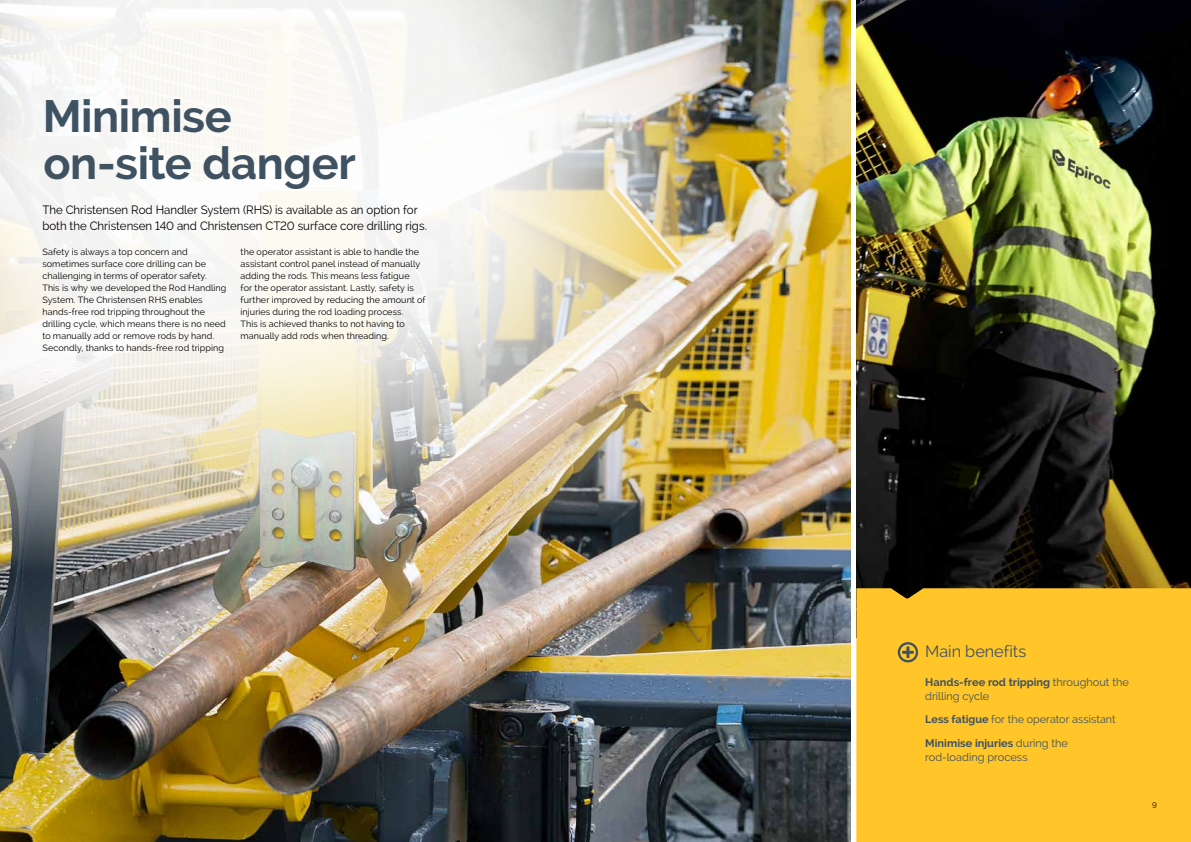
<style>
.page{position:relative;width:1191px;height:842px;background:#fff}
.page>*{position:absolute;margin:0;border:0;box-sizing:border-box;transform-origin:0 0}
.t1{font:700 45px/47px "Raleway";letter-spacing:-.01em;color:#3f5262}
.t2{font:16.3px "Raleway";letter-spacing:-.005em;color:#3f5262}
.t3{font:12px/15.5px "Raleway";letter-spacing:-.005em;color:#000;scale:.96 1}
.t4{font:11px/14px "Raleway";color:#3f5262}
.t5{font:9px/12px "Raleway";letter-spacing:.01em;color:#000}
.t6{font:8px "Raleway";color:#fff}
.t7{font:8px "Raleway";color:#000}
.s1{font-weight:700}
</style>
<div class="page">
<img style="left:0;top:0;width:850px;height:842px">
<img style="left:0;top:0;width:748px;height:575px">
<img style="left:856px;top:0;width:335px;height:588px">
<div style="left:856px;top:588px;width:335px;height:254px;background:#ffc529"></div>
<svg style="left:897px;top:642px;width:21px;height:20px"></svg>
<h1 class="t1" style="left:43px;top:93px;width:314px">Minimise on-site danger</h1>
<h3 class="t3" style="left:42px;top:202px;width:402px">The Christensen Rod Handler System (RHS) is available as an option for both the Christensen 140 and Christensen CT20 surface core drilling rigs.</h3>
<p class="t5" style="left:42px;top:246px;width:185px">Safety is always a top concern and sometimes surface core drilling can be challenging in terms of operator safety.<br>This is why we developed the Rod Handling System. The Christensen RHS enables hands-free rod tripping throughout the drilling cycle, which means there is no need to manually add or remove rods by hand.<br>Secondly, thanks to hands-free rod tripping</p>
<p class="t5" style="left:241px;top:246px;width:187px">the operator assistant is able to handle the assistant control panel instead of manually adding the rods. This means less fatigue<br>for the operator assistant. Lastly, safety is further improved by reducing the amount of injuries during the rod loading process.<br>This is achieved thanks to not having to manually add rods when threading.</p>
<h2 class="t2" style="left:925px;top:642px;width:103px">Main benefits</h2>
<p class="t4" style="left:925px;top:675px;width:205px"><span class="s1">Hands-free rod tripping</span> throughout the drilling cycle</p>
<p class="t4" style="left:925px;top:707px;width:192px;line-height:23.9px"><span class="s1">Less fatigue</span> for the operator assistant<br><span class="s1">Minimise injuries</span> during the</p>
<p class="t4" style="left:925px;top:750px;width:104px">rod-loading process</p>
<p class="t6" style="left:34px;top:800px;width:6px">8</p>
<p class="t7" style="left:1152px;top:800px;width:6px">9</p>
</div>
